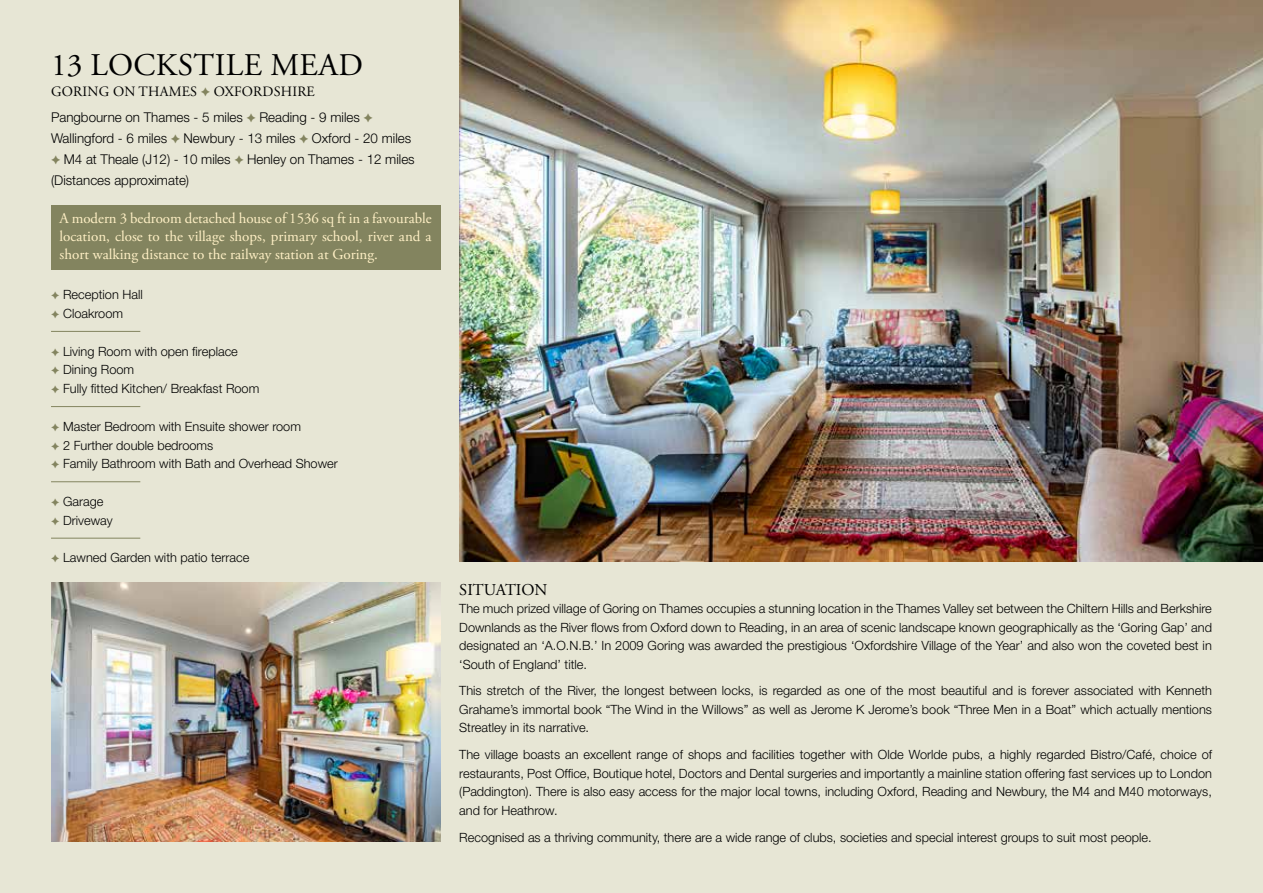
<style>
.page{position:relative;width:1263px;height:893px;background:#e7e6d5}
.page>*{position:absolute;margin:0;border:0;box-sizing:border-box;transform-origin:0 0}
.t1{font:31.5px "Adobe Garamond Pro";letter-spacing:.015em;color:#000}
.t2{font:16.5px "Adobe Garamond Pro";color:#000}
.t3{font:15px/18px "Adobe Garamond Pro";color:#fff0c5;text-align:justify}
.t4{font:14.25px "Adobe Garamond Pro";letter-spacing:.015em;color:#000}
.t5{font:300 13.5px "Helvetica Neue LT Std";color:#000}
.t6{font:300 12.75px/18.5px "Helvetica Neue LT Std";color:#000}
.s1{color:#83845f}
</style>
<div class="page">
<img style="left:459px;top:0;width:804px;height:561px">
<div style="left:51px;top:205px;width:389px;height:64px;background:#83845f"></div>
<hr style="left:51px;top:331px;width:89px;height:1px;background:#83845f">
<hr style="left:51px;top:406px;width:89px;height:1px;background:#83845f">
<hr style="left:51px;top:481px;width:89px;height:1px;background:#83845f">
<hr style="left:51px;top:538px;width:89px;height:1px;background:#83845f">
<img style="left:51px;top:583px;width:389px;height:259px">
<h1 class="t1" style="left:51px;top:46px;width:314px">13 LOCKSTILE MEAD</h1>
<p class="t4" style="left:51px;top:83px;width:265px">GORING ON THAMES OXFORDSHIRE</p>
<p class="t5" style="left:51px;top:108px;width:310px">Pangbourne on Thames - 5 miles Reading - 9 miles</p>
<p class="t5" style="left:51px;top:129px;width:362px">Wallingford - 6 miles Newbury - 13 miles Oxford - 20 miles</p>
<p class="t5" style="left:64px;top:150px;width:352px">M4 at Theale (J12) - 10 miles Henley on Thames - 12 miles</p>
<p class="t5" style="left:51px;top:172px;width:140px">(Distances approximate)</p>
<p class="t3" style="left:60px;top:209px;width:374px">A modern 3 bedroom detached house of 1536 sq ft in a favourable location, close to the village shops, primary school, river and a short walking distance to the railway station at Goring.</p>
<p class="t6" style="left:51px;top:285px;width:93px"><span class="s1">✦</span> Reception Hall <span class="s1">✦</span> Cloakroom</p>
<p class="t6" style="left:51px;top:341px;width:210px"><span class="s1">✦</span> Living Room with open fireplace<br><span class="s1">✦</span> Dining Room<br><span class="s1">✦</span> Fully fitted Kitchen/ Breakfast Room</p>
<p class="t6" style="left:51px;top:417px;width:288px"><span class="s1">✦</span> Master Bedroom with Ensuite shower room<br><span class="s1">✦</span> 2 Further double bedrooms<br><span class="s1">✦</span> Family Bathroom with Bath and Overhead Shower</p>
<p class="t6" style="left:51px;top:492px;width:63px"><span class="s1">✦</span> Garage <span class="s1">✦</span> Driveway</p>
<p class="t6" style="left:51px;top:548px;width:200px"><span class="s1">✦</span> Lawned Garden with patio terrace</p>
<p class="t2" style="left:459px;top:579px;width:90px">SITUATION</p>
<p class="t6" style="left:459px;top:599px;width:754px;text-align:justify">The much prized village of Goring on Thames occupies a stunning location in the Thames Valley set between the Chiltern Hills and Berkshire Downlands as the River flows from Oxford down to Reading, in an area of scenic landscape known geographically as the ‘Goring Gap’ and designated an ‘A.O.N.B.’ In 2009 Goring was awarded the prestigious ‘Oxfordshire Village of the Year’ and also won the coveted best in ‘South of England’ title.</p>
<p class="t6" style="left:459px;top:681px;width:754px;text-align:justify">This stretch of the River, the longest between locks, is regarded as one of the most beautiful and is forever associated with Kenneth Grahame’s immortal book “The Wind in the Willows” as well as Jerome K Jerome’s book “Three Men in a Boat” which actually mentions Streatley in its narrative.</p>
<p class="t6" style="left:459px;top:745px;width:754px;text-align:justify">The village boasts an excellent range of shops and facilities together with Olde Worlde pubs, a highly regarded Bistro/Café, choice of restaurants, Post Office, Boutique hotel, Doctors and Dental surgeries and importantly a mainline station offering fast services up to London (Paddington). There is also easy access for the major local towns, including Oxford, Reading and Newbury, the M4 and M40 motorways, and for Heathrow.</p>
<p class="t6" style="left:459px;top:828px;width:694px">Recognised as a thriving community, there are a wide range of clubs, societies and special interest groups to suit most people.</p>
</div>
